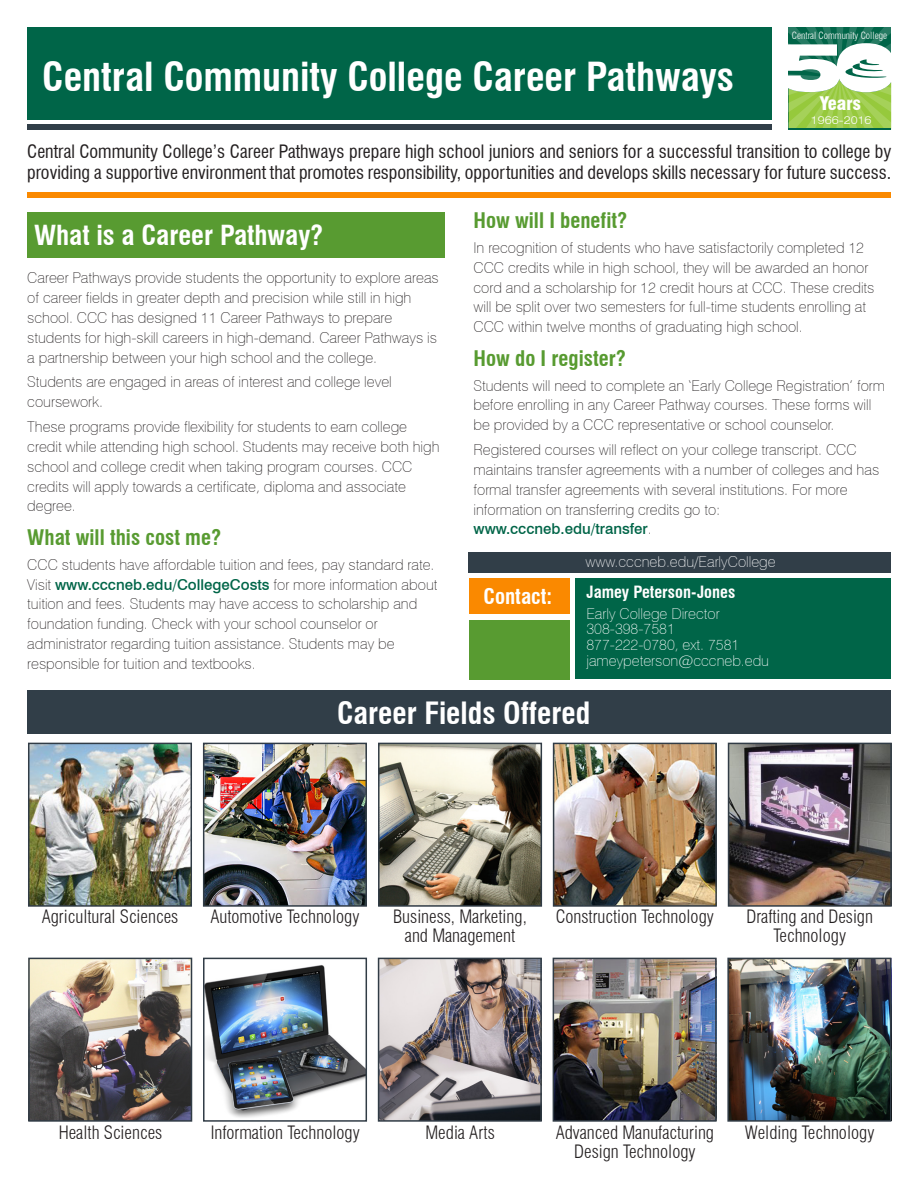
<style>
.page{position:relative;width:918px;height:1188px;background:#fff}
.page>*{position:absolute;margin:0;border:0;box-sizing:border-box;transform-origin:0 0}
.t1{font:900 expanded 66.15px "Swiss 721 BT";color:#fff}
.t2{font:700 condensed 39.15px "Swiss 721 BT";color:#fff}
.t3{font:700 condensed 30px "Swiss 721 BT";color:#fff}
.t4{font:700 condensed 27px "Swiss 721 BT";color:#fff}
.t5{font:700 condensed 21px "Swiss 721 BT";color:#589b31}
.t6{font:700 condensed 21px "Swiss 721 BT";color:#fff}
.t7{font:900 condensed 18.3px "Swiss 721 BT";color:#fff}
.t8{font:condensed 18px/21.6px "Swiss 721 BT";color:#231f20}
.t9{font:300 condensed 18px/19.2px "Swiss 721 BT";color:#231f20;text-align:center}
.t10{font:700 condensed 16.5px "Swiss 721 BT";color:#fff}
.t11{font:100 15px/19.8px "Swiss 721 BT";color:#231f20}
.t12{font:100 15px/15.8px "Swiss 721 BT";color:#fff}
.t13{font:300 expanded 10.8px "Swiss 721 BT";color:#fff}
.t14{font:300 condensed 9.75px "Swiss 721 BT";color:#fff}
.s1{font-weight:500;color:#006548}
</style>
<div class="page">
<div style="left:27px;top:212px;width:418px;height:46px;background:#589b31"></div>
<div style="left:27px;top:192px;width:864px;height:6px;background:#fa8900"></div>
<div style="left:28px;top:691px;width:863px;height:43px;background:#313e48"></div>
<img style="left:31px;top:746px;width:158px;height:158px">
<div style="left:28px;top:743px;width:164px;height:164px;border:2px solid #313c46"></div>
<img style="left:31px;top:961px;width:158px;height:158px">
<div style="left:28px;top:958px;width:164px;height:164px;border:2px solid #313c46"></div>
<img style="left:206px;top:746px;width:158px;height:158px">
<div style="left:203px;top:743px;width:164px;height:164px;border:2px solid #313c46"></div>
<img style="left:206px;top:965px;width:158px;height:153px">
<div style="left:203px;top:958px;width:164px;height:164px;border:2px solid #313c46"></div>
<img style="left:381px;top:746px;width:158px;height:158px">
<div style="left:378px;top:743px;width:164px;height:164px;border:2px solid #313c46"></div>
<img style="left:381px;top:961px;width:158px;height:158px">
<div style="left:378px;top:958px;width:164px;height:164px;border:2px solid #313c46"></div>
<img style="left:556px;top:746px;width:158px;height:158px">
<div style="left:553px;top:743px;width:164px;height:164px;border:2px solid #313c46"></div>
<img style="left:556px;top:961px;width:158px;height:158px">
<div style="left:553px;top:958px;width:164px;height:164px;border:2px solid #313c46"></div>
<img style="left:731px;top:746px;width:158px;height:158px">
<div style="left:728px;top:743px;width:164px;height:164px;border:2px solid #313c46"></div>
<img style="left:730px;top:961px;width:158px;height:158px">
<div style="left:727px;top:958px;width:164px;height:164px;border:2px solid #313c46"></div>
<div style="left:469px;top:579px;width:100px;height:35px;background:#fa8900"></div>
<div style="left:576px;top:579px;width:315px;height:100px;background:#006548"></div>
<div style="left:469px;top:620px;width:100px;height:59px;background:#589b31"></div>
<div style="left:27px;top:27px;width:745px;height:92px;background:#006548"></div>
<div style="left:27px;top:124px;width:745px;height:5px;background:#313e48"></div>
<svg style="left:789px;top:27px;width:102px;height:101px;background:#559b5b"></svg>
<hr style="left:789px;top:128px;width:102px;height:1px;background:#006548">
<div style="left:469px;top:552px;width:422px;height:20px;background:#313e48"></div>
<h2 class="t2" style="left:42px;top:53px;width:693px">Central Community College Career Pathways</h2>
<p class="t14" style="left:792px;top:29px;width:97px">Central Community College</p>
<h1 class="t1" style="left:779px;top:27px;width:120px">50</h1>
<p class="t7" style="left:820px;top:92px;width:43px">Years</p>
<p class="t13" style="left:811px;top:113px;width:62px">1966-2016</p>
<p class="t8" style="left:27px;top:140px;width:866px">Central Community College’s Career Pathways prepare high school juniors and seniors for a successful transition to college by providing a supportive environment that promotes responsibility, opportunities and develops skills necessary for future success.</p>
<h3 class="t4" style="left:34px;top:219px;width:291px">What is a Career Pathway?</h3>
<p class="t11" style="left:27px;top:268px;width:413px">Career Pathways provide students the opportunity to explore areas of career fields in greater depth and precision while still in high school. CCC has designed 11 Career Pathways to prepare students for high-skill careers in high-demand. Career Pathways is a partnership between your high school and the college.</p>
<p class="t11" style="left:27px;top:372px;width:366px">Students are engaged in areas of interest and college level coursework.</p>
<p class="t11" style="left:27px;top:417px;width:414px">These programs provide flexibility for students to earn college credit while attending high school. Students may receive both high school and college credit when taking program courses. CCC credits will apply towards a certificate, diploma and associate degree.</p>
<h3 class="t5" style="left:27px;top:525px;width:196px">What will this cost me?</h3>
<p class="t11" style="left:27px;top:554px;width:412px">CCC students have affordable tuition and fees, pay standard rate.<br>Visit <span class="s1">www.cccneb.edu/CollegeCosts</span> for more information about tuition and fees. Students may have access to scholarship and foundation funding. Check with your school counselor or administrator regarding tuition assistance. Students may be responsible for tuition and textbooks.</p>
<h3 class="t5" style="left:474px;top:208px;width:155px">How will I benefit?</h3>
<p class="t11" style="left:474px;top:238px;width:402px">In recognition of students who have satisfactorily completed 12<br>CCC credits while in high school, they will be awarded an honor cord and a scholarship for 12 credit hours at CCC. These credits will be split over two semesters for full-time students enrolling at CCC within twelve months of graduating high school.</p>
<h3 class="t5" style="left:474px;top:346px;width:154px">How do I register?</h3>
<p class="t11" style="left:474px;top:375px;width:413px">Students will need to complete an ‘Early College Registration’ form before enrolling in any Career Pathway courses. These forms will be provided by a CCC representative or school counselor.</p>
<p class="t11" style="left:474px;top:440px;width:407px">Registered courses will reflect on your college transcript. CCC maintains transfer agreements with a number of colleges and has formal transfer agreements with several institutions. For more information on transferring credits go to: <span class="s1">www.cccneb.edu/transfer</span>.</p>
<p class="t12" style="left:585px;top:553px;width:192px">www.cccneb.edu/EarlyCollege</p>
<h3 class="t6" style="left:484px;top:583px;width:70px">Contact:</h3>
<p class="t10" style="left:586px;top:582px;width:150px">Jamey Peterson-Jones</p>
<p class="t12" style="left:586px;top:605px;width:184px">Early College Director<br>308-398-7581<br>877-222-0780, ext. 7581 jameypeterson@cccneb.edu</p>
<h3 class="t3" style="left:337px;top:695px;width:255px">Career Fields Offered</h3>
<p class="t9" style="left:42px;top:907px;width:138px">Agricultural Sciences</p>
<p class="t9" style="left:210px;top:907px;width:151px">Automotive Technology</p>
<p class="t9" style="left:393px;top:907px;width:135px">Business, Marketing, and Management</p>
<p class="t9" style="left:556px;top:907px;width:160px">Construction Technology</p>
<p class="t9" style="left:746px;top:907px;width:128px">Drafting and Design<br>Technology</p>
<p class="t9" style="left:59px;top:1123px;width:105px">Health Sciences</p>
<p class="t9" style="left:211px;top:1123px;width:151px">Information Technology</p>
<p class="t9" style="left:425px;top:1123px;width:71px">Media Arts</p>
<p class="t9" style="left:556px;top:1123px;width:160px">Advanced Manufacturing<br>Design Technology</p>
<p class="t9" style="left:745px;top:1123px;width:131px">Welding Technology</p>
</div>
